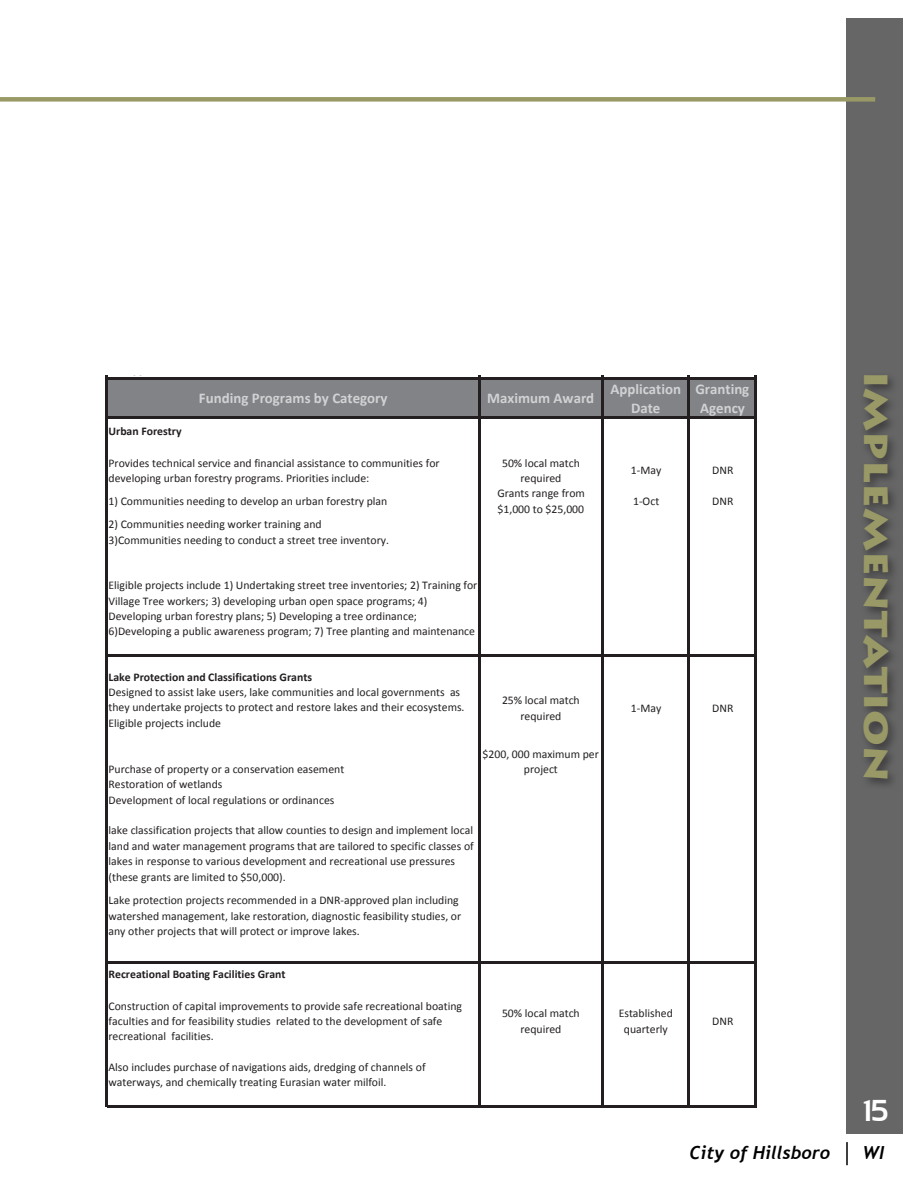
<style>
.page{position:relative;width:918px;height:1188px;background:#fff}
.page>*{position:absolute;margin:0;border:0;box-sizing:border-box;transform-origin:0 0}
.Hdr_Arial_20pt_White{font:900 33px "Lithos Pro";color:#999967;scale:1.2 1}
.t1{font:700 30px "Sansation";color:#fff}
.t2{font:italic 700 18px "Trebuchet";color:#000}
.t3{font:700 14.85px/19.4px "Calibri";color:#d1d2d4;text-align:center}
.t4{font:11.7px/15.5px "Calibri";color:#231f20}
.t5{font:700 11.7px "Calibri";color:#231f20}
.s1{font-weight:700}
</style>
<div class="page">
<div style="left:847px;top:18px;width:56px;height:1116px;background:#666"></div>
<div style="left:107px;top:379px;width:649px;height:39px;background:#818386"></div>
<hr style="left:105px;top:375px;width:2px;height:732px;background:#231f20">
<hr style="left:478px;top:375px;width:2px;height:732px;background:#231f20">
<hr style="left:601px;top:375px;width:2px;height:732px;background:#231f20">
<hr style="left:688px;top:375px;width:2px;height:732px;background:#231f20">
<hr style="left:755px;top:375px;width:2px;height:732px;background:#231f20">
<hr style="left:107px;top:378px;width:650px;height:2px;background:#231f20">
<hr style="left:107px;top:417px;width:650px;height:2px;background:#231f20">
<hr style="left:107px;top:655px;width:650px;height:2px;background:#231f20">
<hr style="left:107px;top:961px;width:650px;height:2px;background:#231f20">
<hr style="left:107px;top:1105px;width:650px;height:2px;background:#231f20">
<div style="left:859px;top:372px;width:41px;height:419px;background:#231f20;opacity:.6"></div>
<hr style="left:846px;top:1142px;width:2px;height:23px;background:#000">
<div style="left:0;top:97px;width:875px;height:5px;background:#999967"></div>
<p class="t3" style="left:199px;top:389px;width:190px">Funding Programs by Category</p>
<p class="t3" style="left:487px;top:389px;width:108px">Maximum Award</p>
<p class="t3" style="left:610px;top:379px;width:72px">Application<br>Date</p>
<p class="t3" style="left:695px;top:379px;width:55px">Granting<br>Agency</p>
<p class="t5" style="left:109px;top:424px;width:75px">Urban Forestry</p>
<p class="t4" style="left:109px;top:455px;width:333px">Provides technical service and financial assistance to communities for developing urban forestry programs. Priorities include:</p>
<p class="t4" style="left:502px;top:455px;width:79px;text-align:center">50% local match required</p>
<p class="t4" style="left:631px;top:463px;width:32px">1‐May</p>
<p class="t4" style="left:712px;top:463px;width:23px">DNR</p>
<p class="t4" style="left:109px;top:493px;width:280px">1) Communities needing to develop an urban forestry plan</p>
<p class="t4" style="left:497px;top:486px;width:89px">Grants range from $1,000 to $25,000</p>
<p class="t4" style="left:633px;top:493px;width:28px">1‐Oct</p>
<p class="t4" style="left:712px;top:493px;width:23px">DNR</p>
<p class="t4" style="left:109px;top:517px;width:282px">2) Communities needing worker training and<br>3)Communities needing to conduct a street tree inventory.</p>
<p class="t4" style="left:109px;top:578px;width:370px">Eligible projects include 1) Undertaking street tree inventories; 2) Training for Village Tree workers; 3) developing urban open space programs; 4)<br>Developing urban forestry plans; 5) Developing a tree ordinance; 6)Developing a public awareness program; 7) Tree planting and maintenance</p>
<p class="t4" style="left:109px;top:669px;width:358px"><span class="s1">Lake Protection and Classifications Grants<br></span>Designed to assist lake users, lake communities and local governments as they undertake projects to protect and restore lakes and their ecosystems.<br>Eligible projects include</p>
<p class="t4" style="left:502px;top:693px;width:79px;text-align:center">25% local match required</p>
<p class="t4" style="left:631px;top:700px;width:32px">1‐May</p>
<p class="t4" style="left:712px;top:700px;width:23px">DNR</p>
<p class="t4" style="left:109px;top:761px;width:237px">Purchase of property or a conservation easement</p>
<p class="t4" style="left:483px;top:746px;width:118px;text-align:center">$200, 000 maximum per project</p>
<p class="t4" style="left:109px;top:777px;width:227px">Restoration of wetlands<br>Development of local regulations or ordinances</p>
<p class="t4" style="left:109px;top:823px;width:367px">lake classification projects that allow counties to design and implement local land and water management programs that are tailored to specific classes of lakes in response to various development and recreational use pressures (these grants are limited to $50,000).</p>
<p class="t4" style="left:109px;top:893px;width:354px">Lake protection projects recommended in a DNR‐approved plan including watershed management, lake restoration, diagnostic feasibility studies, or any other projects that will protect or improve lakes.</p>
<p class="t5" style="left:109px;top:967px;width:179px">Recreational Boating Facilities Grant</p>
<p class="t4" style="left:109px;top:998px;width:355px">Construction of capital improvements to provide safe recreational boating faculties and for feasibility studies related to the development of safe recreational facilities.</p>
<p class="t4" style="left:502px;top:1006px;width:79px;text-align:center">50% local match required</p>
<p class="t4" style="left:619px;top:1006px;width:56px;text-align:center">Established quarterly</p>
<p class="t4" style="left:712px;top:1013px;width:23px">DNR</p>
<p class="t4" style="left:109px;top:1059px;width:319px">Also includes purchase of navigations aids, dredging of channels of waterways, and chemically treating Eurasian water milfoil.</p>
<p class="Hdr_Arial_20pt_White" style="left:896px;top:371px;width:343px;rotate:90deg">IMPLEMENTATION</p>
<h2 class="t1" style="left:862px;top:1093px;width:27px">15</h2>
<h3 class="t2" style="left:690px;top:1142px;width:142px">City of Hillsboro</h3>
<h3 class="t2" style="left:863px;top:1142px;width:23px">WI</h3>
</div>
